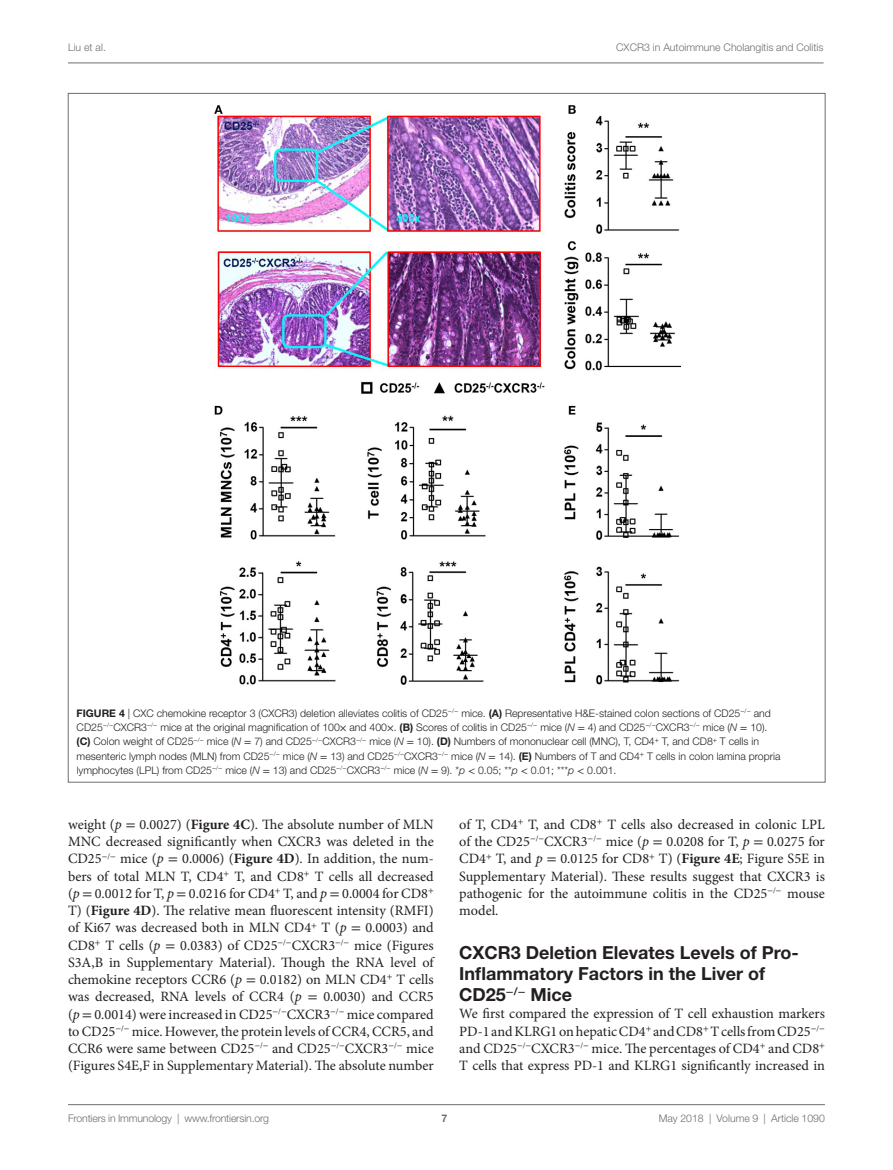
<style>
.page{position:relative;width:893px;height:1170px;background:#fff}
.page>*{position:absolute;margin:0;border:0;box-sizing:border-box;transform-origin:0 0}
.t1{font:700 18px/21px "Helvetica Neue LT Std";color:#231f20}
.t2{font:14.25px/17.2px "Minion Pro";color:#231f20;text-align:justify}
.t3{font:300 10.5px/14.2px "Helvetica Neue LT Std";color:#231f20}
.t4{font:300 10.5px "Helvetica Neue LT Std";color:#6c6d70}
.t5{font:700 10.5px "Helvetica Neue LT Std";color:#6c6d70}
.s1{font-weight:700}
.s2{font-family:"STIX General";font-weight:400}
.s3{font-style:italic}
.s4{font-family:"STIX General"}
</style>
<div class="page">
<img style="left:214px;top:105px;width:466px;height:580px">
<hr style="left:68px;top:1104px;width:757px;height:1px;background:#6c6d70">
<hr style="left:68px;top:63px;width:756px;height:1px;background:#6c6d70">
<p class="t4" style="left:68px;top:41px;width:39px">Liu et al.</p>
<p class="t4" style="left:616px;top:41px;width:209px">CXCR3 in Autoimmune Cholangitis and Colitis</p>
<p class="t3" style="left:77px;top:705px;width:705px"><span class="s1">Figure 4</span> | CXC chemokine receptor 3 (CXCR3) deletion alleviates colitis of CD25<sup>−</sup><sup>/</sup><sup>−</sup> mice. <span class="s1">(A)</span> Representative H&amp;E-stained colon sections of CD25<sup>−</sup><sup>/</sup><sup>−</sup> and CD25<sup>−</sup><sup>/</sup><sup>−</sup>CXCR3<sup>−</sup><sup>/</sup><sup>−</sup> mice at the original magnification of 100<span class="s2">×</span> and 400<span class="s2">×</span>. <span class="s1">(B)</span> Scores of colitis in CD25<sup>−</sup><sup>/</sup><sup>−</sup> mice (<span class="s3">N</span> <span class="s2">=</span> 4) and CD25<sup>−</sup><sup>/</sup><sup>−</sup>CXCR3<sup>−</sup><sup>/</sup><sup>−</sup> mice (<span class="s3">N</span> <span class="s2">=</span> 10). <span class="s1">(C)</span> Colon weight of CD25<sup>−</sup><sup>/</sup><sup>−</sup> mice (<span class="s3">N</span> <span class="s2">=</span> 7) and CD25<sup>−</sup><sup>/</sup><sup>−</sup>CXCR3<sup>−</sup><sup>/</sup><sup>−</sup> mice (<span class="s3">N</span> <span class="s2">=</span> 10). <span class="s1">(D)</span> Numbers of mononuclear cell (MNC), T, CD4<sup>+</sup> T, and CD8<sup>+</sup> T cells in mesenteric lymph nodes (MLN) from CD25<sup>−</sup><sup>/</sup><sup>−</sup> mice (<span class="s3">N</span> <span class="s2">=</span> 13) and CD25<sup>−</sup><sup>/</sup><sup>−</sup>CXCR3<sup>−</sup><sup>/</sup><sup>−</sup> mice (<span class="s3">N</span> <span class="s2">=</span> 14). <span class="s1">(E)</span> Numbers of T and CD4<sup>+</sup> T cells in colon lamina propria lymphocytes (LPL) from CD25<sup>−</sup><sup>/</sup><sup>−</sup> mice (<span class="s3">N</span> <span class="s2">=</span> 13) and CD25<sup>−</sup><sup>/</sup><sup>−</sup>CXCR3<sup>−</sup><sup>/</sup><sup>−</sup> mice (<span class="s3">N</span> <span class="s2">=</span> 9). *<span class="s3">p</span> <span class="s2">&lt;</span> 0.05; **<span class="s3">p</span> <span class="s2">&lt;</span> 0.01; ***<span class="s3">p</span> <span class="s2">&lt;</span> 0.001.</p>
<p class="t2" style="left:68px;top:815px;width:367px">weight (<span class="s3">p</span> <span class="s4">=</span> 0.0027) (<span class="s1">Figure 4C</span>). The absolute number of MLN MNC decreased significantly when CXCR3 was deleted in the CD25<sup>−</sup><sup>/</sup><sup>−</sup> mice (<span class="s3">p</span> <span class="s4">=</span> 0.0006) (<span class="s1">Figure 4D</span>). In addition, the num&shy;bers of total MLN T, CD4<sup>+</sup> T, and CD8<sup>+</sup> T cells all decreased (<span class="s3">p</span> <span class="s4">=</span> 0.0012 for T, <span class="s3">p</span> <span class="s4">=</span> 0.0216 for CD4<sup>+</sup> T, and <span class="s3">p</span> <span class="s4">=</span> 0.0004 for CD8<sup>+ </sup>T) (<span class="s1">Figure 4D</span>). The relative mean fluorescent intensity (RMFI) of Ki67 was decreased both in MLN CD4<sup>+</sup> T (<span class="s3">p</span> <span class="s4">=</span> 0.0003) and CD8<sup>+</sup> T cells (<span class="s3">p</span> <span class="s4">=</span> 0.0383) of CD25<sup>−</sup><sup>/</sup><sup>−</sup>CXCR3<sup>−</sup><sup>/</sup><sup>−</sup> mice (Figures S3A,B in Supplementary Material). Though the RNA level of chemokine receptors CCR6 (<span class="s3">p</span> <span class="s4">=</span> 0.0182) on MLN CD4<sup>+</sup> T cells was decreased, RNA levels of CCR4 (<span class="s3">p</span> <span class="s4">=</span> 0.0030) and CCR5 (<span class="s3">p</span> <span class="s4">=</span> 0.0014) were increased in CD25<sup>−</sup><sup>/</sup><sup>−</sup>CXCR3<sup>−</sup><sup>/</sup><sup>−</sup> mice compared to CD25<sup>−</sup><sup>/</sup><sup>−</sup> mice. However, the protein levels of CCR4, CCR5, and CCR6 were same between CD25<sup>−</sup><sup>/</sup><sup>−</sup> and CD25<sup>−</sup><sup>/</sup><sup>−</sup>CXCR3<sup>−</sup><sup>/</sup><sup>−</sup> mice (Figures S4E,F in Supplementary Material). The absolute number</p>
<p class="t2" style="left:459px;top:815px;width:367px">of T, CD4<sup>+</sup> T, and CD8<sup>+</sup> T cells also decreased in colonic LPL of the CD25<sup>−</sup><sup>/</sup><sup>−</sup>CXCR3<sup>−</sup><sup>/</sup><sup>−</sup> mice (<span class="s3">p</span> <span class="s4">=</span> 0.0208 for T, <span class="s3">p</span> <span class="s4">=</span> 0.0275 for CD4<sup>+</sup> T, and <span class="s3">p</span> <span class="s4">=</span> 0.0125 for CD8<sup>+</sup> T) (<span class="s1">Figure 4E</span>; Figure S5E in Supplementary Material). These results suggest that CXCR3 is pathogenic for the autoimmune colitis in the CD25<sup>−</sup><sup>/</sup><sup>−</sup> mouse model.</p>
<p class="t1" style="left:459px;top:941px;width:341px">CXCR3 Deletion Elevates Levels of Pro-<br>Inflammatory Factors in the Liver of<br>CD25<sup>−</sup><sup>/</sup><sup>−</sup> Mice</p>
<p class="t2" style="left:459px;top:1005px;width:367px">We first compared the expression of T cell exhaustion markers PD-1 and KLRG1 on hepatic CD4<sup>+</sup> and CD8<sup>+</sup> T cells from CD25<sup>−</sup><sup>/</sup><sup>− </sup>and CD25<sup>−</sup><sup>/</sup><sup>−</sup>CXCR3<sup>−</sup><sup>/</sup><sup>−</sup> mice. The percentages of CD4<sup>+</sup> and CD8<sup>+ </sup>T cells that express PD-1 and KLRG1 significantly increased in</p>
<p class="t4" style="left:68px;top:1111px;width:203px">Frontiers in Immunology | www.frontiersin.org</p>
<p class="t4" style="left:659px;top:1111px;width:168px">May 2018 | Volume 9 | Article 1090</p>
<p class="t5" style="left:441px;top:1111px;width:7px">7</p>
</div>
